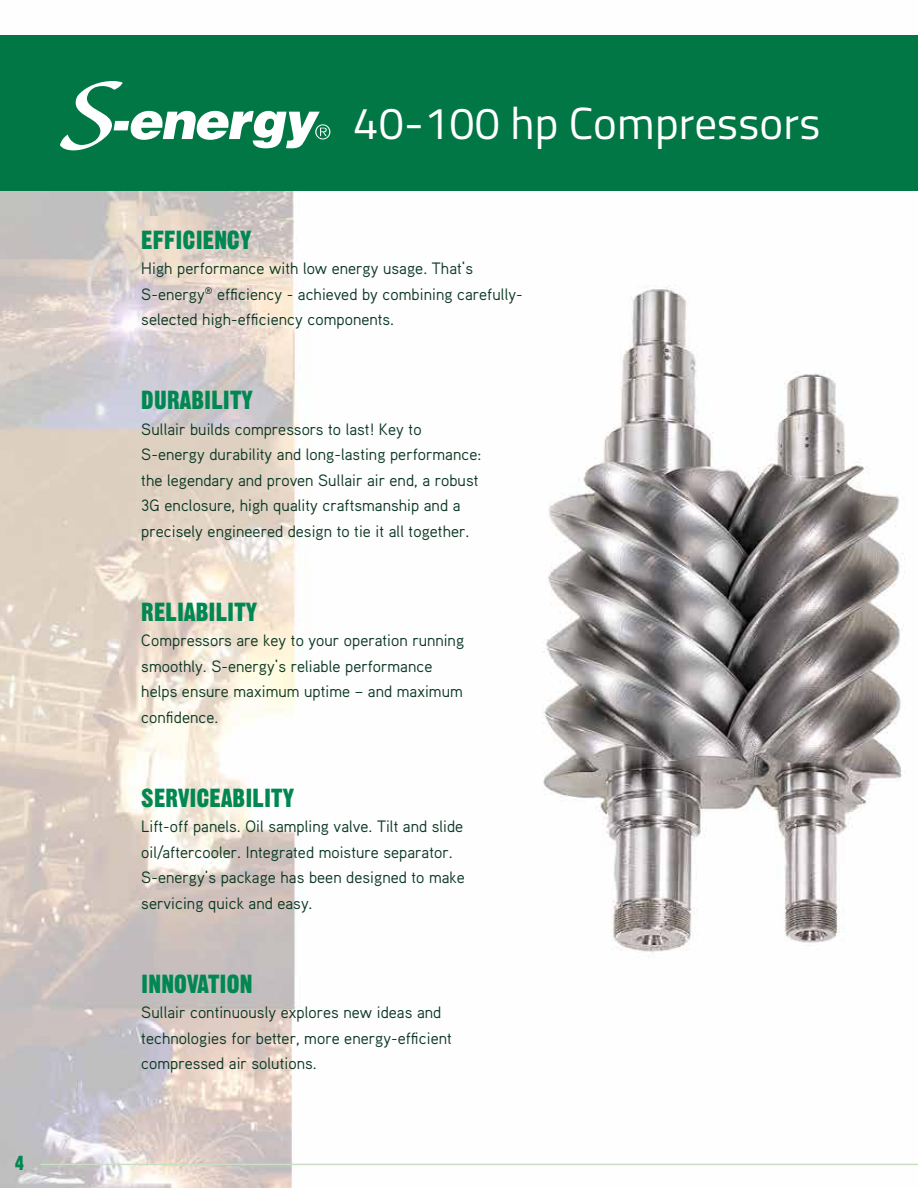
<style>
.page{position:relative;width:918px;height:1188px;background:#fff}
.page>*{position:absolute;margin:0;border:0;box-sizing:border-box;transform-origin:0 0}
.t1{font:45px "Titillium Web";letter-spacing:.005em;color:#fff}
.t2{font:25.5px "Gothic Thirteen";letter-spacing:.005em;color:#008752}
.t3{font:19.5px "Gothic Thirteen";color:#008752}
.t4{font:16.5px/25.5px "Aaux";letter-spacing:.005em;color:#0a3723}
</style>
<div class="page">
<img style="left:0;top:35px;width:918px;height:1153px">
<div style="left:0;top:36px;width:918px;height:155px;background:#007745"></div>
<svg style="left:60px;top:81px;width:270px;height:69px"></svg>
<hr style="left:40px;top:1164px;width:878px;height:1px;background:#c8dfc4">
<p class="t3" style="left:15px;top:1151px;width:10px">4</p>
<h1 class="t1" style="left:353px;top:90px;width:468px">40-100 hp Compressors</h1>
<h2 class="t2" style="left:141px;top:224px;width:112px">EFFICIENCY</h2>
<p class="t4" style="left:141px;top:255px;width:383px">High performance with low energy usage. That’s<br>S-energy<sup>®</sup> efficiency - achieved by combining carefully&shy;selected high-efficiency components.</p>
<h2 class="t2" style="left:141px;top:384px;width:113px">DURABILITY</h2>
<p class="t4" style="left:141px;top:416px;width:342px">Sullair builds compressors to last! Key to S-energy durability and long-lasting performance: the legendary and proven Sullair air end, a robust 3G enclosure, high quality craftsmanship and a precisely engineered design to tie it all together.</p>
<h2 class="t2" style="left:141px;top:596px;width:117px">RELIABILITY</h2>
<p class="t4" style="left:141px;top:627px;width:324px">Compressors are key to your operation running smoothly. S-energy’s reliable performance helps ensure maximum uptime – and maximum confidence.</p>
<h2 class="t2" style="left:141px;top:782px;width:154px">SERVICEABILITY</h2>
<p class="t4" style="left:141px;top:813px;width:325px">Lift-off panels. Oil sampling valve. Tilt and slide oil/aftercooler. Integrated moisture separator.<br>S-energy’s package has been designed to make servicing quick and easy.</p>
<h2 class="t2" style="left:141px;top:968px;width:113px">INNOVATION</h2>
<p class="t4" style="left:141px;top:999px;width:312px">Sullair continuously explores new ideas and technologies for better, more energy-efficient compressed air solutions.</p>
</div>
